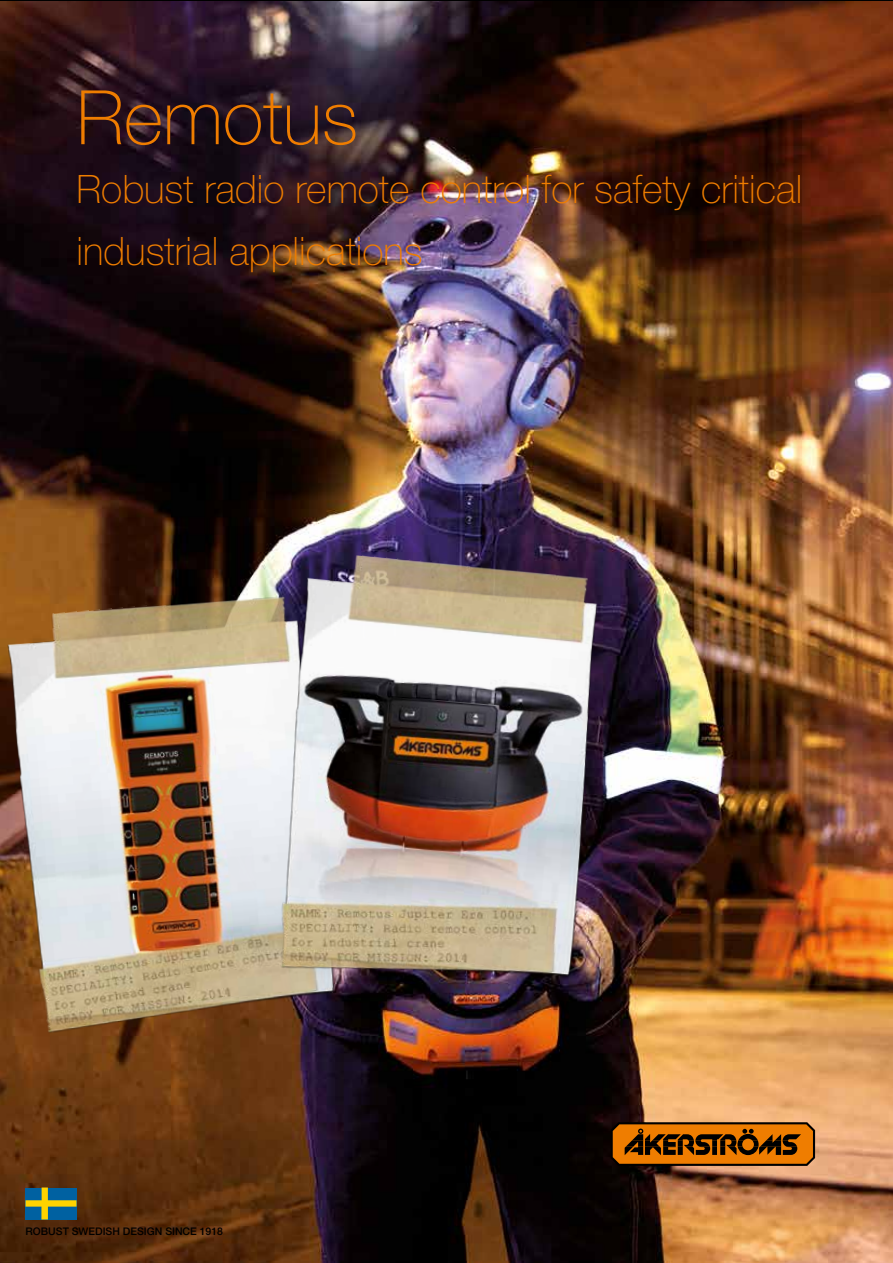
<style>
.page{position:relative;width:893px;height:1263px;background:#fff}
.page>*{position:absolute;margin:0;border:0;box-sizing:border-box;transform-origin:0 0}
.t1{font:100 75.3px "Helvetica Neue";color:#ef7d00}
.t2{font:100 39.3px/61.9px "Helvetica Neue";color:#ef7d00}
.t3{font:500 10.5px "Helvetica Neue CE";color:#000}
</style>
<div class="page">
<img style="left:0;top:1px;width:893px;height:1262px">
<svg style="left:611px;top:1122px;width:204px;height:44px;background:#985001"></svg>
<img style="left:0;top:589px;width:375px;height:470px">
<img style="left:260px;top:550px;width:381px;height:481px">
<svg style="left:26px;top:1187px;width:51px;height:32px;background:#4d806d"></svg>
<h1 class="t1" style="left:77px;top:74px;width:283px">Remotus</h1>
<p class="t2" style="left:77px;top:158px;width:727px">Robust radio remote control for safety critical industrial applications</p>
<p class="t3" style="left:26px;top:1225px;width:199px">ROBUST SWEDISH DESIGN SINCE 1918</p>
</div>
